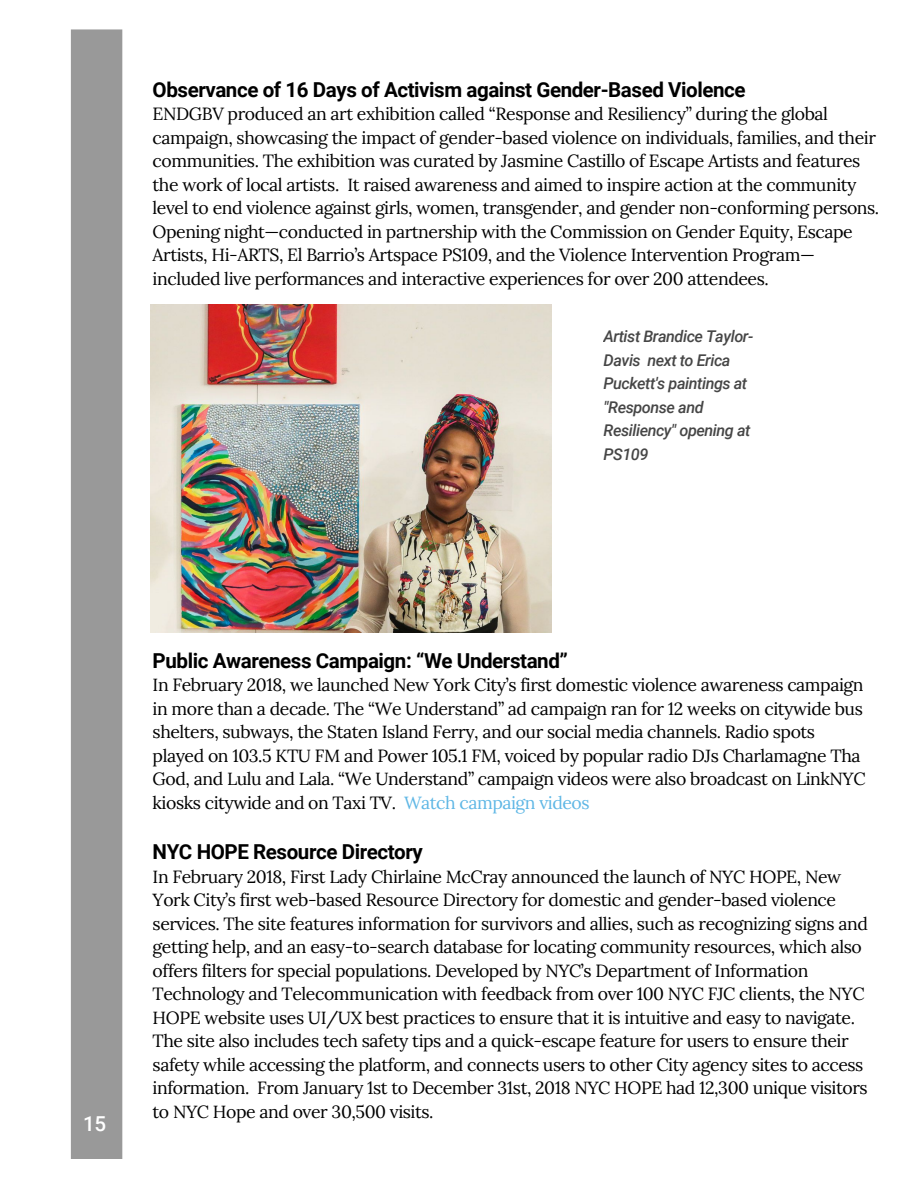
<style>
.page{position:relative;width:918px;height:1188px;background:#fff}
.page>*{position:absolute;margin:0;border:0;box-sizing:border-box;transform-origin:0 0}
.t1{font:700 20.55px "Roboto";letter-spacing:-.02em;color:#000}
.t2{font:500 20.55px "Roboto";color:#fff}
.t3{font:17.7px/23.5px "Lora";letter-spacing:-.025em;color:#000}
.t4{font:italic 500 16.2px/23.5px "Roboto";letter-spacing:-.025em;color:#464646}
.s1{color:#5fb7e5}
</style>
<div class="page">
<div style="left:71px;top:29px;width:51px;height:1130px;background:#999"></div>
<img style="left:150px;top:304px;width:402px;height:328px">
<p class="t1" style="left:153px;top:75px;width:595px">Observance of 16 Days of Activism against Gender-Based Violence</p>
<p class="t3" style="left:153px;top:101px;width:728px">ENDGBV produced an art exhibition called “Response and Resiliency” during the global campaign, showcasing the impact of gender-based violence on individuals, families, and their communities. The exhibition was curated by Jasmine Castillo of Escape Artists and features the work of local artists. It raised awareness and aimed to inspire action at the community level to end violence against girls, women, transgender, and gender non-conforming persons.<br>Opening night—conducted in partnership with the Commission on Gender Equity, Escape Artists, Hi-ARTS, El Barrio’s Artspace PS109, and the Violence Intervention Program— included live performances and interactive experiences for over 200 attendees.</p>
<p class="t4" style="left:604px;top:324px;width:151px">Artist Brandice Taylor-<br>Davis next to Erica<br>Puckett's paintings at "Response and<br>Resiliency" opening at<br>PS109</p>
<p class="t2" style="left:83px;top:1109px;width:24px">15</p>
<p class="t1" style="left:153px;top:646px;width:417px">Public Awareness Campaign: “We Understand”</p>
<p class="t3" style="left:153px;top:672px;width:715px">In February 2018, we launched New York City’s first domestic violence awareness campaign in more than a decade. The “We Understand” ad campaign ran for 12 weeks on citywide bus shelters, subways, the Staten Island Ferry, and our social media channels. Radio spots played on 103.5 KTU FM and Power 105.1 FM, voiced by popular radio DJs Charlamagne Tha God, and Lulu and Lala. “We Understand” campaign videos were also broadcast on LinkNYC kiosks citywide and on Taxi TV. <span class="s1">Watch campaign videos</span></p>
<p class="t1" style="left:153px;top:837px;width:272px">NYC HOPE Resource Directory</p>
<p class="t3" style="left:153px;top:863px;width:717px">In February 2018, First Lady Chirlaine McCray announced the launch of NYC HOPE, New York City’s first web-based Resource Directory for domestic and gender-based violence services. The site features information for survivors and allies, such as recognizing signs and getting help, and an easy-to-search database for locating community resources, which also offers filters for special populations. Developed by NYC’s Department of Information Technology and Telecommunication with feedback from over 100 NYC FJC clients, the NYC HOPE website uses UI/UX best practices to ensure that it is intuitive and easy to navigate.<br>The site also includes tech safety tips and a quick-escape feature for users to ensure their safety while accessing the platform, and connects users to other City agency sites to access information. From January 1st to December 31st, 2018 NYC HOPE had 12,300 unique visitors to NYC Hope and over 30,500 visits.</p>
</div>
